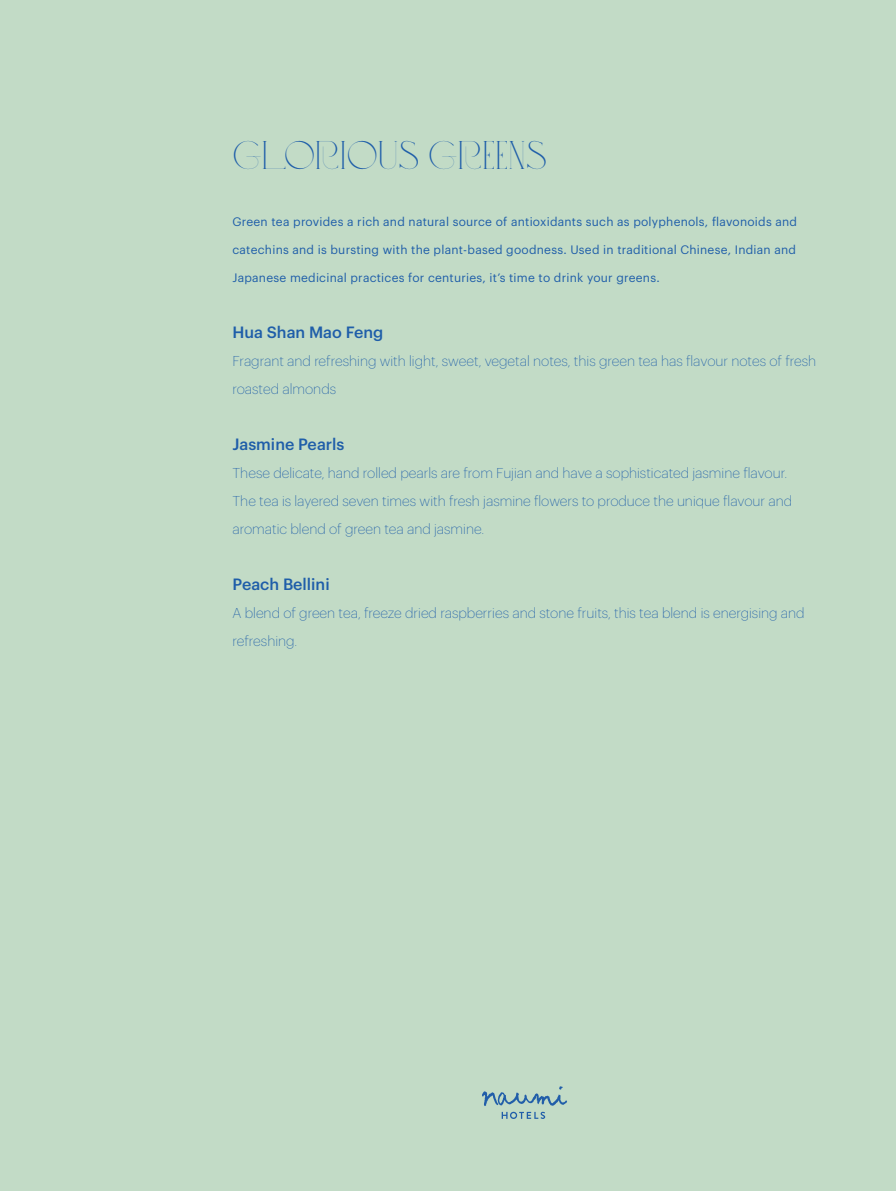
<style>
.page{position:relative;width:896px;height:1191px;background:#c2dbc6}
.page>*{position:absolute;margin:0;border:0;box-sizing:border-box;transform-origin:0 0}
.t1{font:40px "Love";letter-spacing:-.025em;color:#1f5ea9}
.t2{font:500 16px "Graphik";color:#1f5ea9}
.t3{font:200 14px/28px "Graphik";color:#1f5ea9}
.t4{font:12px "Graphik";letter-spacing:.02em;color:#1f5ea9}
</style>
<div class="page">
<svg style="left:482px;top:1086px;width:85px;height:33px"></svg>
<p class="t1" style="left:232px;top:135px;width:317px">GLORIOUS GREENS</p>
<p class="t4" style="left:232px;top:212px;width:566px">Green tea provides a rich and natural source of antioxidants such as polyphenols, flavonoids and</p>
<p class="t4" style="left:232px;top:240px;width:565px">catechins and is bursting with the plant-based goodness. Used in traditional Chinese, Indian and</p>
<p class="t4" style="left:232px;top:268px;width:429px">Japanese medicinal practices for centuries, it’s time to drink your greens.</p>
<p class="t2" style="left:232px;top:319px;width:152px">Hua Shan Mao Feng</p>
<p class="t3" style="left:232px;top:345px;width:585px">Fragrant and refreshing with light, sweet, vegetal notes, this green tea has flavour notes of fresh roasted almonds</p>
<p class="t2" style="left:232px;top:431px;width:113px">Jasmine Pearls</p>
<p class="t3" style="left:232px;top:457px;width:561px">These delicate, hand rolled pearls are from Fujian and have a sophisticated jasmine flavour.<br>The tea is layered seven times with fresh jasmine flowers to produce the unique flavour and aromatic blend of green tea and jasmine.</p>
<p class="t2" style="left:232px;top:571px;width:99px">Peach Bellini</p>
<p class="t3" style="left:232px;top:597px;width:573px">A blend of green tea, freeze dried raspberries and stone fruits, this tea blend is energising and refreshing.</p>
</div>
